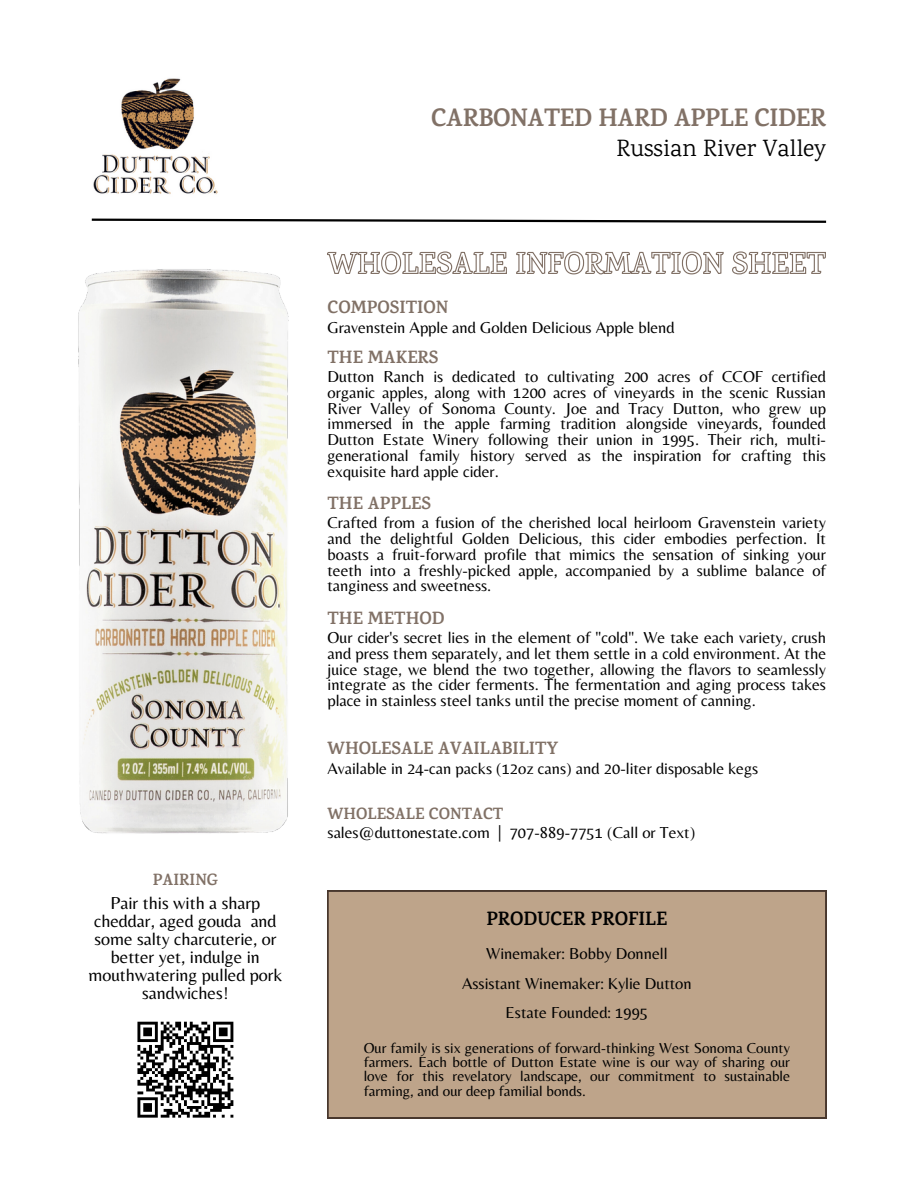
<style>
.page{position:relative;width:918px;height:1188px;background:#fff}
.page>*{position:absolute;margin:0;border:0;box-sizing:border-box;transform-origin:0 0}
.t1{font:700 25.5px "Karma";letter-spacing:-.015em;color:#817166}
.t2{font:24px "Karma";color:#000}
.t3{font:700 19.5px "Karma";color:#000}
.t4{font:18px/18px "Belleza";color:#000;text-align:center}
.t5{font:700 18px "Karma";color:#817166}
.t6{font:16.5px/15.8px "Belleza";color:#000;text-align:justify}
.t7{font:700 16.5px "Karma";color:#817166}
.t8{font:15px/14.4px "Belleza";color:#000;text-align:justify}
.s1{font-family:"Karma";font-weight:700;color:#817166}
</style>
<div class="page">
<svg style="left:91px;top:218px;width:736px;height:5px"></svg>
<div style="left:328px;top:891px;width:498px;height:227px;background:#bea48a"></div>
<svg style="left:137px;top:1022px;width:96px;height:96px"></svg>
<img style="left:78px;top:269px;width:211px;height:565px">
<svg style="left:327px;top:251px;width:499px;height:24px"></svg>
<img style="left:93px;top:78px;width:125px;height:116px">
<h4 class="t1" style="left:431px;top:103px;width:396px">CARBONATED HARD APPLE CIDER</h4>
<h5 class="t2" style="left:617px;top:134px;width:211px">Russian River Valley</h5>
<p class="t7" style="left:153px;top:869px;width:67px">PAIRING</p>
<h5 class="t4" style="left:88px;top:894px;width:196px">Pair this with a sharp cheddar, aged gouda and some salty charcuterie, or better yet, indulge in mouthwatering pulled pork sandwiches!</h5>
<h1 class="t5" style="left:328px;top:297px;width:122px">COMPOSITION</h1>
<h1 class="t6" style="left:328px;top:319px;width:349px">Gravenstein Apple and Golden Delicious Apple blend</h1>
<h5 class="t5" style="left:328px;top:346px;width:113px">THE MAKERS</h5>
<h5 class="t6" style="left:328px;top:368px;width:500px">Dutton Ranch is dedicated to cultivating 200 acres of CCOF certified organic apples, along with 1200 acres of vineyards in the scenic Russian River Valley of Sonoma County. Joe and Tracy Dutton, who grew up immersed in the apple farming tradition alongside vineyards, founded Dutton Estate Winery following their union in 1995. Their rich, multi&shy;generational family history served as the inspiration for crafting this exquisite hard apple cider.</h5>
<h5 class="t5" style="left:328px;top:492px;width:105px">THE APPLES</h5>
<h5 class="t6" style="left:328px;top:515px;width:500px">Crafted from a fusion of the cherished local heirloom Gravenstein variety and the delightful Golden Delicious, this cider embodies perfection. It boasts a fruit-forward profile that mimics the sensation of sinking your teeth into a freshly-picked apple, accompanied by a sublime balance of tanginess and sweetness.</h5>
<h5 class="t5" style="left:328px;top:607px;width:119px">THE METHOD</h5>
<h5 class="t6" style="left:328px;top:629px;width:500px">Our cider's secret lies in the element of "cold". We take each variety, crush and press them separately, and let them settle in a cold environment. At the juice stage, we blend the two together, allowing the flavors to seamlessly integrate as the cider ferments. The fermentation and aging process takes place in stainless steel tanks until the precise moment of canning.</h5>
<h5 class="t5" style="left:328px;top:738px;width:232px">WHOLESALE AVAILABILITY</h5>
<h5 class="t6" style="left:328px;top:760px;width:432px">Available in 24-can packs (12oz cans) and 20-liter disposable kegs</h5>
<h5 class="t6" style="left:328px;top:803px;width:369px;line-height:19.2px"><span class="s1">WHOLESALE CONTACT<br></span>sales@duttonestate.com | 707-889-7751 (Call or Text)</h5>
<p class="t3" style="left:486px;top:907px;width:182px">PRODUCER PROFILE</p>
<p class="t6" style="left:462px;top:939px;width:231px;line-height:29.4px;text-align:center">Winemaker: Bobby Donnell<br>Assistant Winemaker: Kylie Dutton<br>Estate Founded: 1995</p>
<h2 class="t8" style="left:364px;top:1040px;width:428px">Our family is six generations of forward-thinking West Sonoma County farmers. Each bottle of Dutton Estate wine is our way of sharing our love for this revelatory landscape, our commitment to sustainable farming, and our deep familial bonds.</h2>
</div>
